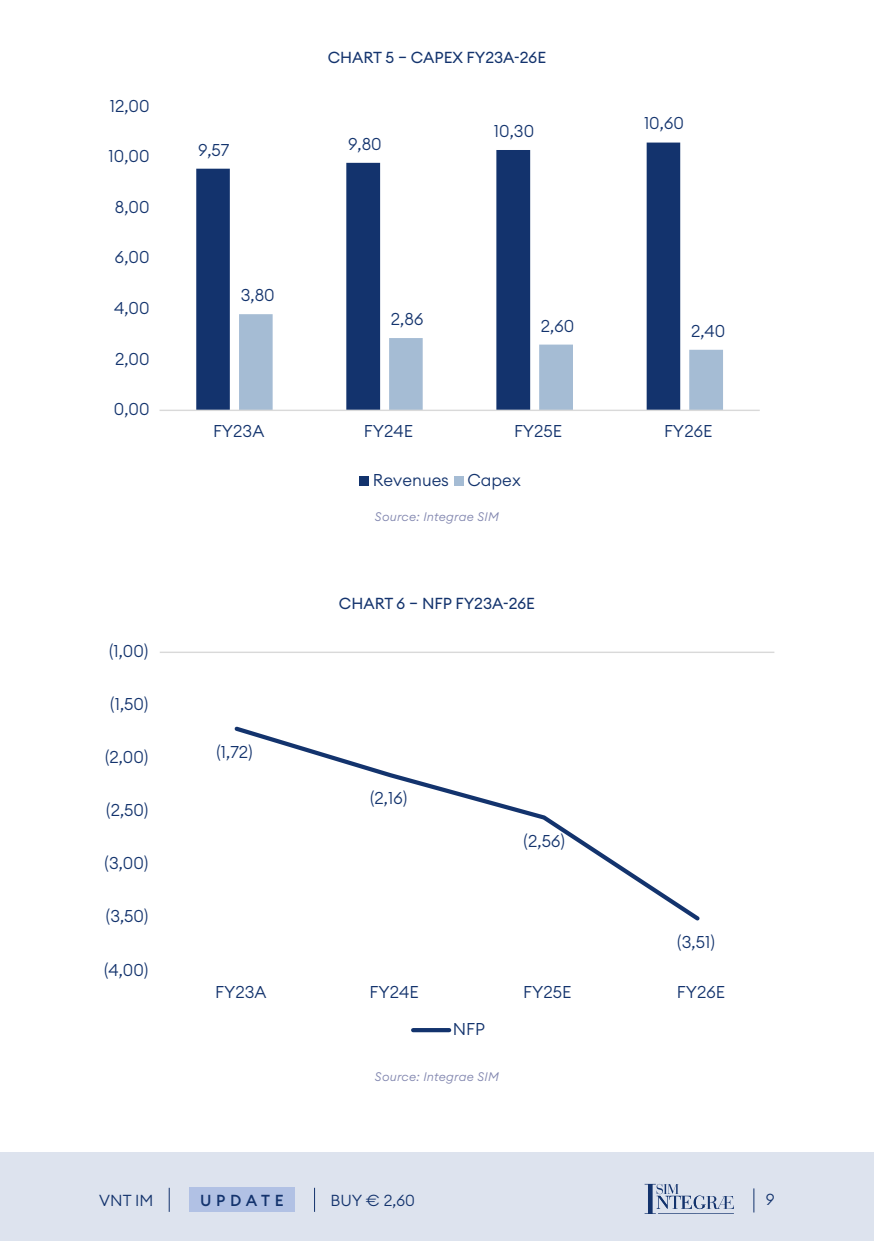
<style>
.page{position:relative;width:874px;height:1241px;background:#fff}
.page>*{position:absolute;margin:0;border:0;box-sizing:border-box;transform-origin:0 0}
.t1{font:300 16.8px "Euclid Circular A";color:#13336d}
.t2{font:15.75px "Euclid Circular A";color:#13336d}
.t3{font:300 15.75px "Euclid Circular A";color:#13336d}
.t4{font:500 15.75px "Euclid Circular A";letter-spacing:.3em;color:#13336d}
.t5{font:italic 300 12.25px "Euclid Circular A";letter-spacing:.02em;color:#8186af}
</style>
<div class="page">
<div style="left:0;top:1152px;width:873px;height:88px;background:#dde3ee"></div>
<svg style="left:169px;top:1187px;width:1px;height:24px"></svg>
<div style="left:189px;top:1187px;width:105px;height:24px;background:#b1c1e4"></div>
<svg style="left:314px;top:1187px;width:1px;height:24px"></svg>
<svg style="left:753px;top:1188px;width:1px;height:24px"></svg>
<svg style="left:644px;top:1183px;width:89px;height:30px"></svg>
<svg style="left:196px;top:142px;width:484px;height:267px"></svg>
<svg style="left:239px;top:314px;width:483px;height:95px"></svg>
<hr style="left:159px;top:409px;width:600px;height:2px;background:#d9d9d9">
<div style="left:359px;top:476px;width:10px;height:9px;background:#13336d"></div>
<div style="left:454px;top:476px;width:9px;height:9px;background:#a5bcd4"></div>
<hr style="left:160px;top:651px;width:614px;height:2px;background:#d9d9d9">
<svg style="left:234px;top:726px;width:466px;height:195px"></svg>
<div style="left:413px;top:1027px;width:36px;height:5px;background:#13336d"></div>
<p class="t1" style="left:110px;top:95px;width:41px">12,00</p>
<p class="t1" style="left:108px;top:146px;width:42px">10,00</p>
<p class="t1" style="left:115px;top:196px;width:36px">8,00</p>
<p class="t1" style="left:115px;top:247px;width:36px">6,00</p>
<p class="t1" style="left:114px;top:297px;width:37px">4,00</p>
<p class="t1" style="left:115px;top:348px;width:36px">2,00</p>
<p class="t1" style="left:114px;top:398px;width:37px">0,00</p>
<p class="t1" style="left:109px;top:640px;width:41px">(1,00)</p>
<p class="t1" style="left:110px;top:693px;width:40px">(1,50)</p>
<p class="t1" style="left:105px;top:746px;width:45px">(2,00)</p>
<p class="t1" style="left:106px;top:799px;width:44px">(2,50)</p>
<p class="t1" style="left:104px;top:852px;width:45px">(3,00)</p>
<p class="t1" style="left:106px;top:905px;width:44px">(3,50)</p>
<p class="t1" style="left:104px;top:958px;width:46px">(4,00)</p>
<p class="t2" style="left:327px;top:47px;width:220px">CHART 5 – CAPEX FY23A-26E</p>
<p class="t1" style="left:198px;top:139px;width:33px">9,57</p>
<p class="t1" style="left:348px;top:133px;width:35px">9,80</p>
<p class="t1" style="left:240px;top:284px;width:36px">3,80</p>
<p class="t1" style="left:493px;top:120px;width:42px">10,30</p>
<p class="t1" style="left:643px;top:113px;width:41px">10,60</p>
<p class="t1" style="left:390px;top:308px;width:34px">2,86</p>
<p class="t1" style="left:540px;top:315px;width:35px">2,60</p>
<p class="t1" style="left:690px;top:320px;width:36px">2,40</p>
<p class="t1" style="left:213px;top:420px;width:53px">FY23A</p>
<p class="t1" style="left:364px;top:420px;width:51px">FY24E</p>
<p class="t1" style="left:513px;top:420px;width:50px">FY25E</p>
<p class="t1" style="left:663px;top:420px;width:50px">FY26E</p>
<p class="t1" style="left:373px;top:469px;width:149px">Revenues Capex</p>
<p class="t5" style="left:375px;top:509px;width:125px">Source: Integrae SIM</p>
<p class="t1" style="left:216px;top:741px;width:38px">(1,72)</p>
<p class="t2" style="left:339px;top:593px;width:197px">CHART 6 – NFP FY23A-26E</p>
<p class="t1" style="left:370px;top:787px;width:39px">(2,16)</p>
<p class="t1" style="left:523px;top:829px;width:43px">(2,56)</p>
<p class="t1" style="left:677px;top:930px;width:39px">(3,51)</p>
<p class="t1" style="left:215px;top:980px;width:53px">FY23A</p>
<p class="t1" style="left:369px;top:980px;width:51px">FY24E</p>
<p class="t1" style="left:523px;top:980px;width:50px">FY25E</p>
<p class="t1" style="left:676px;top:980px;width:50px">FY26E</p>
<p class="t1" style="left:452px;top:1017px;width:34px">NFP</p>
<p class="t5" style="left:375px;top:1068px;width:125px">Source: Integrae SIM</p>
<p class="t3" style="left:99px;top:1189px;width:55px">VNT IM</p>
<p class="t4" style="left:200px;top:1190px;width:85px">UPDATE</p>
<p class="t3" style="left:330px;top:1189px;width:86px">BUY € 2,60</p>
<p class="t3" style="left:765px;top:1188px;width:10px">9</p>
</div>
